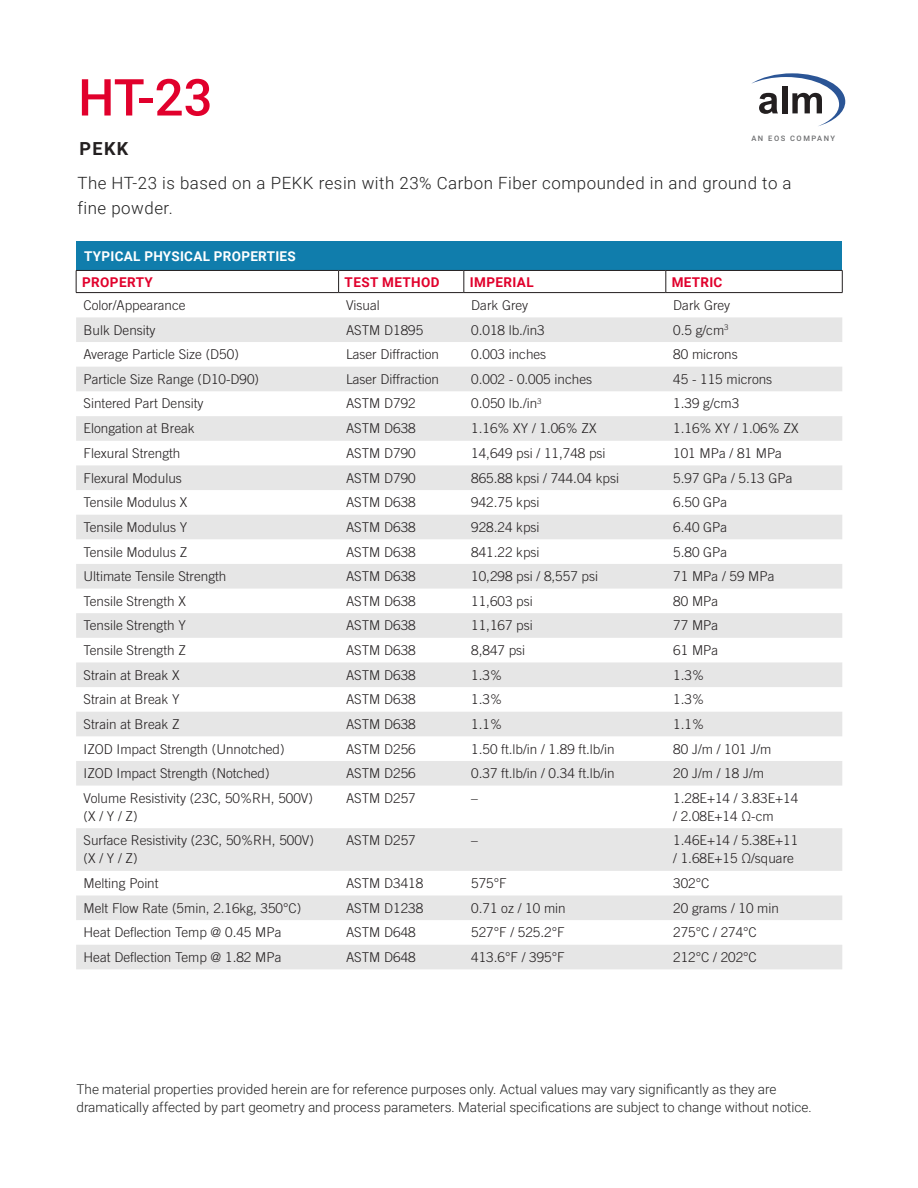
<style>
.page{position:relative;width:918px;height:1188px;background:#fff}
.page>*{position:absolute;margin:0;border:0;box-sizing:border-box;transform-origin:0 0}
.t1{font:500 51px "Roboto";color:#e1002c}
.t2{font:700 18px "Roboto";color:#231f20}
.t3{font:300 16.8px/24.8px "Roboto";letter-spacing:.03em;color:#212121}
.t4{font:300 13.5px "Trade Gothic LT Std";color:#231f20}
.t5{font:300 13.5px/18px "Roboto";color:#212121}
.Paragraph_Style_2{font:700 13.5px "Roboto";letter-spacing:.03em;color:#e1002c}
.t6{font:700 13.5px "Roboto";letter-spacing:.02em;color:#fff}
.t7{font:500 7.5px "Roboto";letter-spacing:.2em;color:#6d6e70}
</style>
<div class="page">
<svg style="left:751px;top:73px;width:94px;height:53px"></svg>
<div style="left:76px;top:241px;width:766px;height:29px;background:#107dac"></div>
<svg style="left:76px;top:317px;width:766px;height:652px;fill:#e6e6e6"></svg>
<hr style="left:76px;top:270px;width:263px;height:1px;background:#231f20">
<svg style="left:76px;top:271px;width:1px;height:21px"></svg>
<hr style="left:339px;top:270px;width:125px;height:1px;background:#231f20">
<svg style="left:338px;top:271px;width:1px;height:21px"></svg>
<hr style="left:464px;top:270px;width:202px;height:1px;background:#231f20">
<svg style="left:464px;top:271px;width:1px;height:21px"></svg>
<hr style="left:666px;top:270px;width:176px;height:1px;background:#231f20">
<svg style="left:666px;top:271px;width:1px;height:21px"></svg>
<svg style="left:842px;top:271px;width:1px;height:21px"></svg>
<hr style="left:76px;top:292px;width:263px;height:1px;background:#231f20">
<hr style="left:339px;top:292px;width:125px;height:1px;background:#231f20">
<hr style="left:464px;top:292px;width:202px;height:1px;background:#231f20">
<hr style="left:666px;top:292px;width:176px;height:1px;background:#231f20">
<p class="t1" style="left:78px;top:62px;width:136px">HT-23</p>
<p class="t2" style="left:80px;top:136px;width:50px">PEKK</p>
<p class="t7" style="left:751px;top:133px;width:85px">AN EOS COMPANY</p>
<p class="t3" style="left:77px;top:170px;width:716px">The HT-23 is based on a PEKK resin with 23% Carbon Fiber compounded in and ground to a fine powder.</p>
<p class="t6" style="left:84px;top:247px;width:213px">TYPICAL PHYSICAL PROPERTIES</p>
<p class="Paragraph_Style_2" style="left:82px;top:272px;width:72px">PROPERTY</p>
<p class="Paragraph_Style_2" style="left:345px;top:272px;width:97px">TEST METHOD</p>
<p class="Paragraph_Style_2" style="left:470px;top:272px;width:65px">IMPERIAL</p>
<p class="Paragraph_Style_2" style="left:672px;top:272px;width:52px">METRIC</p>
<p class="t4" style="left:84px;top:297px;width:104px">Color/Appearance</p>
<p class="t4" style="left:346px;top:297px;width:35px">Visual</p>
<p class="t4" style="left:471px;top:297px;width:58px">Dark Grey</p>
<p class="t4" style="left:673px;top:297px;width:58px">Dark Grey</p>
<p class="t4" style="left:84px;top:322px;width:74px">Bulk Density</p>
<p class="t4" style="left:346px;top:322px;width:79px">ASTM D1895</p>
<p class="t4" style="left:471px;top:322px;width:75px">0.018 lb./in3</p>
<p class="t4" style="left:673px;top:322px;width:57px">0.5 g/cm<sup>3</sup></p>
<p class="t4" style="left:84px;top:346px;width:157px">Average Particle Size (D50)</p>
<p class="t4" style="left:346px;top:346px;width:95px">Laser Diffraction</p>
<p class="t4" style="left:471px;top:346px;width:77px">0.003 inches</p>
<p class="t4" style="left:673px;top:346px;width:66px">80 microns</p>
<p class="t4" style="left:84px;top:371px;width:177px">Particle Size Range (D10-D90)</p>
<p class="t4" style="left:346px;top:371px;width:95px">Laser Diffraction</p>
<p class="t4" style="left:471px;top:371px;width:122px">0.002 - 0.005 inches</p>
<p class="t4" style="left:673px;top:371px;width:101px">45 - 115 microns</p>
<p class="t4" style="left:84px;top:396px;width:122px">Sintered Part Density</p>
<p class="t4" style="left:346px;top:396px;width:71px">ASTM D792</p>
<p class="t4" style="left:471px;top:396px;width:72px">0.050 lb./in<sup>3</sup></p>
<p class="t4" style="left:673px;top:396px;width:68px">1.39 g/cm3</p>
<p class="t4" style="left:84px;top:421px;width:113px">Elongation at Break</p>
<p class="t4" style="left:346px;top:421px;width:71px">ASTM D638</p>
<p class="t4" style="left:471px;top:421px;width:127px">1.16% XY / 1.06% ZX</p>
<p class="t4" style="left:673px;top:421px;width:127px">1.16% XY / 1.06% ZX</p>
<p class="t4" style="left:84px;top:445px;width:98px">Flexural Strength</p>
<p class="t4" style="left:346px;top:445px;width:71px">ASTM D790</p>
<p class="t4" style="left:471px;top:445px;width:136px">14,649 psi / 11,748 psi</p>
<p class="t4" style="left:673px;top:445px;width:110px">101 MPa / 81 MPa</p>
<p class="t4" style="left:84px;top:470px;width:100px">Flexural Modulus</p>
<p class="t4" style="left:346px;top:470px;width:71px">ASTM D790</p>
<p class="t4" style="left:471px;top:470px;width:149px">865.88 kpsi / 744.04 kpsi</p>
<p class="t4" style="left:673px;top:470px;width:121px">5.97 GPa / 5.13 GPa</p>
<p class="t4" style="left:84px;top:494px;width:105px">Tensile Modulus X</p>
<p class="t4" style="left:346px;top:494px;width:71px">ASTM D638</p>
<p class="t4" style="left:471px;top:494px;width:70px">942.75 kpsi</p>
<p class="t4" style="left:673px;top:494px;width:56px">6.50 GPa</p>
<p class="t4" style="left:84px;top:519px;width:105px">Tensile Modulus Y</p>
<p class="t4" style="left:346px;top:519px;width:71px">ASTM D638</p>
<p class="t4" style="left:471px;top:519px;width:70px">928.24 kpsi</p>
<p class="t4" style="left:673px;top:519px;width:56px">6.40 GPa</p>
<p class="t4" style="left:84px;top:544px;width:105px">Tensile Modulus Z</p>
<p class="t4" style="left:346px;top:544px;width:71px">ASTM D638</p>
<p class="t4" style="left:471px;top:544px;width:70px">841.22 kpsi</p>
<p class="t4" style="left:673px;top:544px;width:56px">5.80 GPa</p>
<p class="t4" style="left:84px;top:568px;width:144px">Ultimate Tensile Strength</p>
<p class="t4" style="left:346px;top:568px;width:71px">ASTM D638</p>
<p class="t4" style="left:471px;top:568px;width:128px">10,298 psi / 8,557 psi</p>
<p class="t4" style="left:673px;top:568px;width:103px">71 MPa / 59 MPa</p>
<p class="t4" style="left:84px;top:593px;width:104px">Tensile Strength X</p>
<p class="t4" style="left:346px;top:593px;width:71px">ASTM D638</p>
<p class="t4" style="left:471px;top:593px;width:63px">11,603 psi</p>
<p class="t4" style="left:673px;top:593px;width:47px">80 MPa</p>
<p class="t4" style="left:84px;top:618px;width:104px">Tensile Strength Y</p>
<p class="t4" style="left:346px;top:618px;width:71px">ASTM D638</p>
<p class="t4" style="left:471px;top:618px;width:63px">11,167 psi</p>
<p class="t4" style="left:673px;top:618px;width:47px">77 MPa</p>
<p class="t4" style="left:84px;top:642px;width:104px">Tensile Strength Z</p>
<p class="t4" style="left:346px;top:642px;width:71px">ASTM D638</p>
<p class="t4" style="left:471px;top:642px;width:56px">8,847 psi</p>
<p class="t4" style="left:673px;top:642px;width:47px">61 MPa</p>
<p class="t4" style="left:84px;top:667px;width:98px">Strain at Break X</p>
<p class="t4" style="left:346px;top:667px;width:71px">ASTM D638</p>
<p class="t4" style="left:471px;top:667px;width:32px">1.3%</p>
<p class="t4" style="left:673px;top:667px;width:32px">1.3%</p>
<p class="t4" style="left:84px;top:691px;width:98px">Strain at Break Y</p>
<p class="t4" style="left:346px;top:691px;width:71px">ASTM D638</p>
<p class="t4" style="left:471px;top:691px;width:32px">1.3%</p>
<p class="t4" style="left:673px;top:691px;width:32px">1.3%</p>
<p class="t4" style="left:84px;top:716px;width:98px">Strain at Break Z</p>
<p class="t4" style="left:346px;top:716px;width:71px">ASTM D638</p>
<p class="t4" style="left:471px;top:716px;width:32px">1.1%</p>
<p class="t4" style="left:673px;top:716px;width:32px">1.1%</p>
<p class="t4" style="left:84px;top:741px;width:203px">IZOD Impact Strength (Unnotched)</p>
<p class="t4" style="left:346px;top:741px;width:71px">ASTM D256</p>
<p class="t4" style="left:471px;top:741px;width:145px">1.50 ft.lb/in / 1.89 ft.lb/in</p>
<p class="t4" style="left:673px;top:741px;width:100px">80 J/m / 101 J/m</p>
<p class="t4" style="left:84px;top:765px;width:188px">IZOD Impact Strength (Notched)</p>
<p class="t4" style="left:346px;top:765px;width:71px">ASTM D256</p>
<p class="t4" style="left:471px;top:765px;width:145px">0.37 ft.lb/in / 0.34 ft.lb/in</p>
<p class="t4" style="left:673px;top:765px;width:92px">20 J/m / 18 J/m</p>
<p class="t4" style="left:84px;top:790px;width:231px">Volume Resistivity (23C, 50%RH, 500V)</p>
<p class="t4" style="left:84px;top:808px;width:56px">(X / Y / Z)</p>
<p class="t4" style="left:346px;top:790px;width:71px">ASTM D257</p>
<p class="t4" style="left:471px;top:790px;width:8px">–</p>
<p class="t4" style="left:673px;top:790px;width:127px">1.28E+14 / 3.83E+14</p>
<p class="t4" style="left:673px;top:808px;width:102px">/ 2.08E+14 Ω-cm</p>
<p class="t4" style="left:84px;top:833px;width:232px">Surface Resistivity (23C, 50%RH, 500V)</p>
<p class="t4" style="left:84px;top:851px;width:56px">(X / Y / Z)</p>
<p class="t4" style="left:346px;top:833px;width:71px">ASTM D257</p>
<p class="t4" style="left:471px;top:833px;width:8px">–</p>
<p class="t4" style="left:673px;top:833px;width:127px">1.46E+14 / 5.38E+11</p>
<p class="t4" style="left:673px;top:851px;width:122px">/ 1.68E+15 Ω/square</p>
<p class="t4" style="left:84px;top:875px;width:77px">Melting Point</p>
<p class="t4" style="left:346px;top:875px;width:79px">ASTM D3418</p>
<p class="t4" style="left:471px;top:875px;width:37px">575°F</p>
<p class="t4" style="left:673px;top:875px;width:38px">302°C</p>
<p class="t4" style="left:84px;top:900px;width:219px">Melt Flow Rate (5min, 2.16kg, 350°C)</p>
<p class="t4" style="left:346px;top:900px;width:79px">ASTM D1238</p>
<p class="t4" style="left:471px;top:900px;width:96px">0.71 oz / 10 min</p>
<p class="t4" style="left:673px;top:900px;width:107px">20 grams / 10 min</p>
<p class="t4" style="left:84px;top:924px;width:199px">Heat Deflection Temp @ 0.45 MPa</p>
<p class="t4" style="left:346px;top:924px;width:71px">ASTM D648</p>
<p class="t4" style="left:471px;top:924px;width:95px">527°F / 525.2°F</p>
<p class="t4" style="left:673px;top:924px;width:85px">275°C / 274°C</p>
<p class="t4" style="left:84px;top:949px;width:199px">Heat Deflection Temp @ 1.82 MPa</p>
<p class="t4" style="left:346px;top:949px;width:71px">ASTM D648</p>
<p class="t4" style="left:471px;top:949px;width:95px">413.6°F / 395°F</p>
<p class="t4" style="left:673px;top:949px;width:85px">212°C / 202°C</p>
<p class="t5" style="left:77px;top:1080px;width:737px">The material properties provided herein are for reference purposes only. Actual values may vary significantly as they are dramatically affected by part geometry and process parameters. Material specifications are subject to change without notice.</p>
</div>
